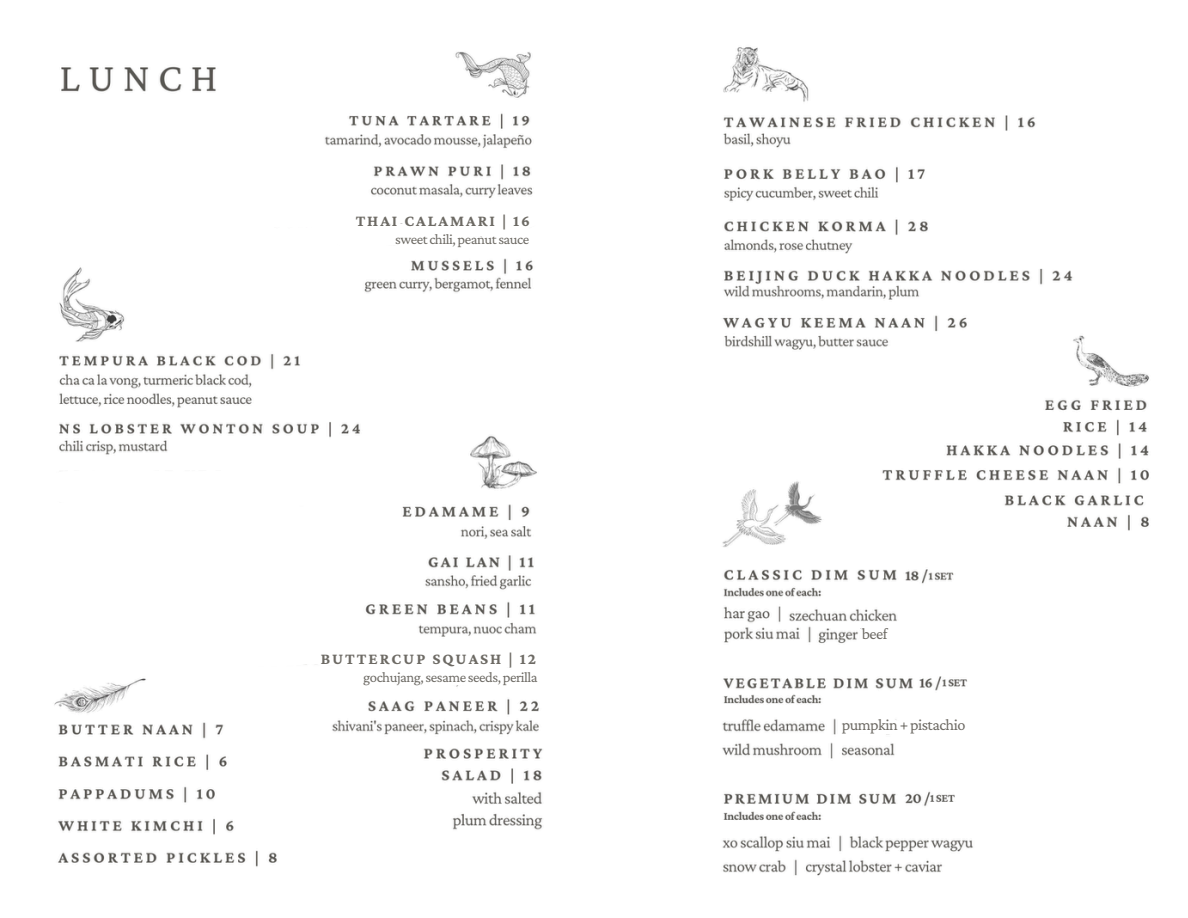
<style>
.page{position:relative;width:1188px;height:918px;background:#fff}
.page>*{position:absolute;margin:0;border:0;box-sizing:border-box;transform-origin:0 0}
.t1{font:700 16.2px "Crimson Pro";letter-spacing:.12em;color:#6d6a64}
.t2{font:16.2px "Crimson Pro";letter-spacing:-.035em;color:#6d6a64}
.t3{font:14.7px "Crimson Pro";letter-spacing:-.035em;color:#6d6a64}
</style>
<div class="page">
<img style="left:54px;top:47px;width:1096px;height:829px">
<svg style="left:223px;top:170px;width:14px;height:14px"></svg>
<svg style="left:247px;top:203px;width:299px;height:49px"></svg>
<svg style="left:241px;top:647px;width:308px;height:56px"></svg>
<svg style="left:858px;top:625px;width:46px;height:23px"></svg>
<svg style="left:839px;top:719px;width:113px;height:17px"></svg>
<svg style="left:54px;top:462px;width:277px;height:53px"></svg>
<p class="t1" style="left:356px;top:212px;width:176px">THAI CALAMARI | 16</p>
<h1 class="t3" style="left:395px;top:231px;width:136px">sweet chili,peanutsauce</h1>
<p class="t1" style="left:321px;top:649px;width:217px">BUTTERCUP SQUASH | 12</p>
<h1 class="t3" style="left:363px;top:669px;width:176px">gochujang,sesame seeds,perilla</h1>
<p class="t2" style="left:862px;top:624px;width:27px">beef</p>
<p class="t2" style="left:842px;top:715px;width:125px">pumpkin+pistachio</p>
</div>
